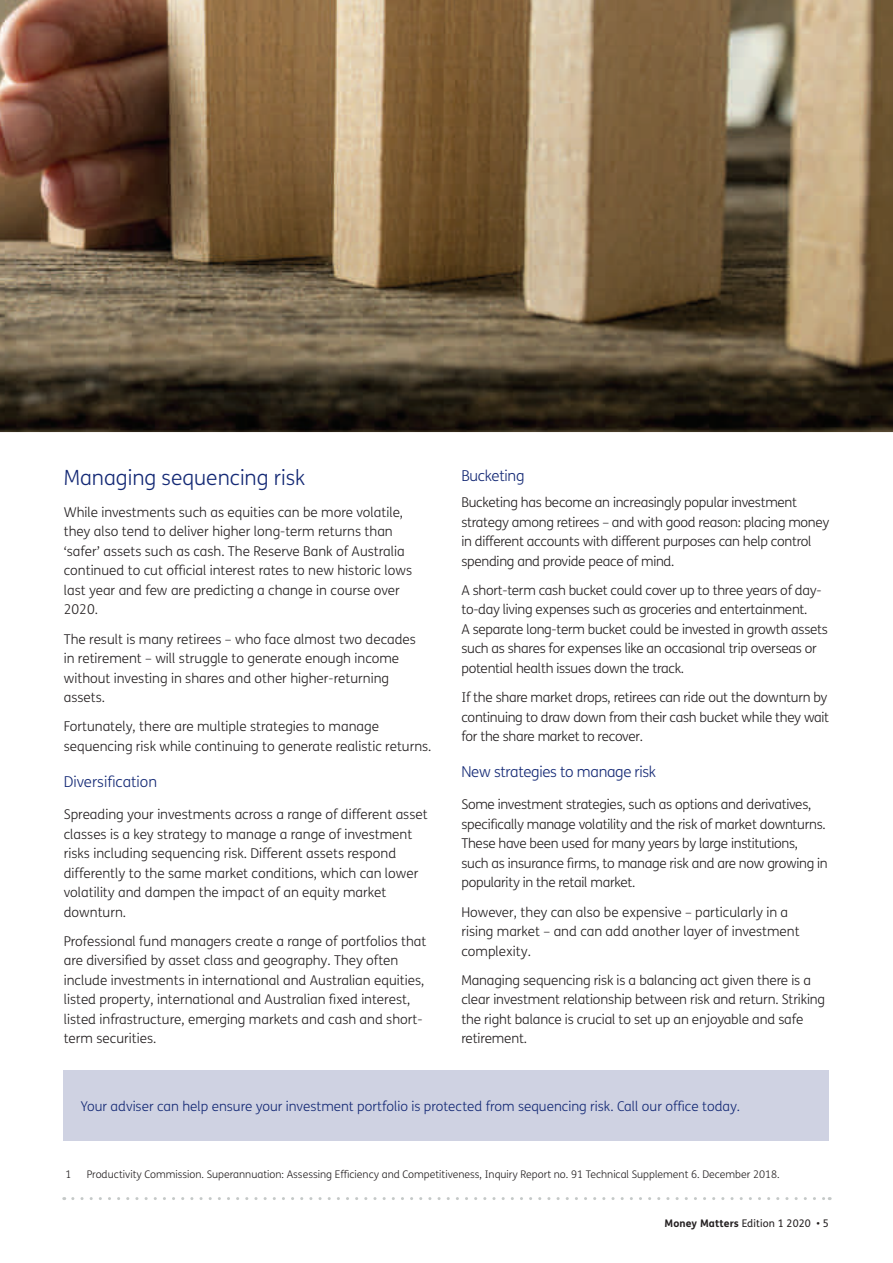
<style>
.page{position:relative;width:893px;height:1263px;background:#fff}
.page>*{position:absolute;margin:0;border:0;box-sizing:border-box;transform-origin:0 0}
.t1{font:300 21px "FS Me";color:#142975}
.t2{font:300 15px "FS Me";letter-spacing:-.02em;color:#142975}
.t3{font:300 15px "FS Me";color:#142975}
.t4{font:300 13.5px/19.5px "FS Me";letter-spacing:-.01em;color:#231f20}
.t5{font:300 13.5px "FS Me";color:#142975}
.t6{font:300 10.5px "FS Me";color:#231f20}
.t7{font:10.5px "FS Me";letter-spacing:.01em;color:#231f20}
.s1{font-weight:700}
</style>
<div class="page">
<div style="left:64px;top:1071px;width:765px;height:70px;background:#cfd2e2"></div>
<img style="left:0;top:0;width:893px;height:432px">
<svg style="left:73px;top:1197px;width:757px;height:3px"></svg>
<h1 class="t1" style="left:64px;top:464px;width:243px">Managing sequencing risk</h1>
<p class="t4" style="left:64px;top:502px;width:350px">While investments such as equities can be more volatile, they also tend to deliver higher long-term returns than ‘safer’ assets such as cash. The Reserve Bank of Australia continued to cut official interest rates to new historic lows last year and few are predicting a change in course over 2020.</p>
<p class="t4" style="left:64px;top:629px;width:354px">The result is many retirees – who face almost two decades in retirement – will struggle to generate enough income without investing in shares and other higher-returning assets.</p>
<p class="t4" style="left:64px;top:716px;width:369px">Fortunately, there are multiple strategies to manage sequencing risk while continuing to generate realistic returns.</p>
<p class="t3" style="left:64px;top:771px;width:95px">Diversification</p>
<p class="t4" style="left:64px;top:804px;width:365px">Spreading your investments across a range of different asset classes is a key strategy to manage a range of investment risks including sequencing risk. Different assets respond differently to the same market conditions, which can lower volatility and dampen the impact of an equity market downturn.</p>
<p class="t4" style="left:64px;top:931px;width:364px">Professional fund managers create a range of portfolios that are diversified by asset class and geography. They often include investments in international and Australian equities, listed property, international and Australian fixed interest, listed infrastructure, emerging markets and cash and short&shy;term securities.</p>
<p class="t2" style="left:461px;top:465px;width:65px">Bucketing</p>
<p class="t4" style="left:461px;top:492px;width:369px">Bucketing has become an increasingly popular investment strategy among retirees – and with good reason: placing money in different accounts with different purposes can help control spending and provide peace of mind.</p>
<p class="t4" style="left:461px;top:580px;width:368px">A short-term cash bucket could cover up to three years of day&shy;to-day living expenses such as groceries and entertainment.<br>A separate long-term bucket could be invested in growth assets such as shares for expenses like an occasional trip overseas or potential health issues down the track.</p>
<p class="t4" style="left:461px;top:687px;width:369px">If the share market drops, retirees can ride out the downturn by continuing to draw down from their cash bucket while they wait for the share market to recover.</p>
<p class="t2" style="left:461px;top:761px;width:196px">New strategies to manage risk</p>
<p class="t4" style="left:461px;top:794px;width:368px">Some investment strategies, such as options and derivatives, specifically manage volatility and the risk of market downturns.<br>These have been used for many years by large institutions, such as insurance firms, to manage risk and are now growing in popularity in the retail market.</p>
<p class="t4" style="left:461px;top:902px;width:340px">However, they can also be expensive – particularly in a rising market – and can add another layer of investment complexity.</p>
<p class="t4" style="left:461px;top:970px;width:365px">Managing sequencing risk is a balancing act given there is a clear investment relationship between risk and return. Striking the right balance is crucial to set up an enjoyable and safe retirement.</p>
<p class="t5" style="left:81px;top:1097px;width:661px">Your adviser can help ensure your investment portfolio is protected from sequencing risk. Call our office today.</p>
<p class="t6" style="left:66px;top:1167px;width:8px">1</p>
<p class="t6" style="left:87px;top:1167px;width:694px">Productivity Commission. Superannuation: Assessing Efficiency and Competitiveness, Inquiry Report no. 91 Technical Supplement 6. December 2018.</p>
<p class="t7" style="left:664px;top:1216px;width:166px"><span class="s1">Money Matters</span> Edition 1 2020 • 5</p>
</div>
